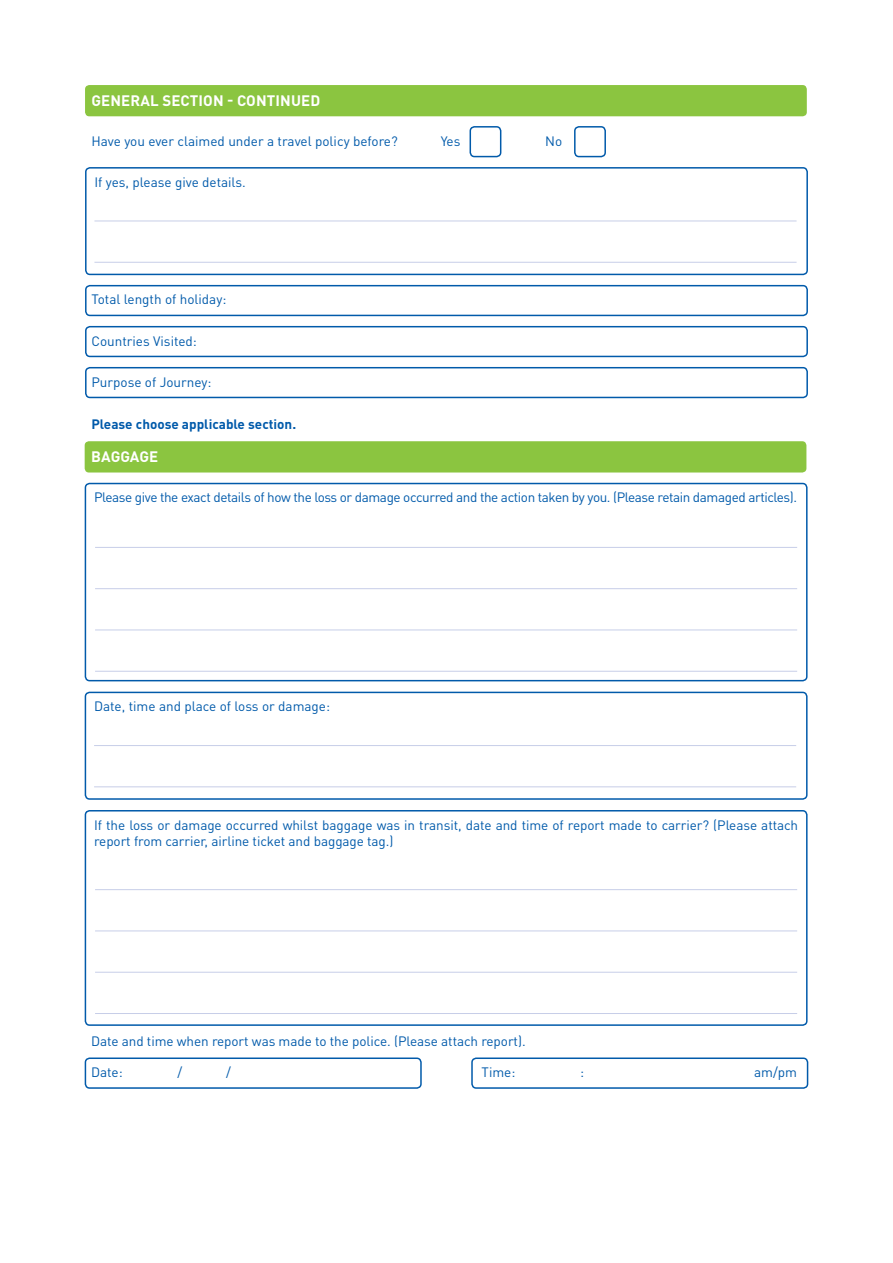
<style>
.page{position:relative;width:893px;height:1263px;background:#fff}
.page>*{position:absolute;margin:0;border:0;box-sizing:border-box;transform-origin:0 0}
.t1{font:700 15px "DIN Pro";letter-spacing:.01em;color:#fff}
.t2{font:13.5px/16.2px "DIN Pro";letter-spacing:-.005em;color:#015aaa}
.t3{font:13.5px "DIN Pro";letter-spacing:-.03em;color:#015aaa}
.t4{font:700 13.5px "DIN Pro";color:#015aaa}
</style>
<div class="page">
<div style="left:471px;top:1057px;width:337px;height:32px;border:2px solid #015aaa;border-radius:4px"></div>
<div style="left:85px;top:1057px;width:337px;height:32px;border:2px solid #015aaa;border-radius:4px"></div>
<div style="left:85px;top:85px;width:722px;height:31px;background:#8bc540;border-radius:4px"></div>
<div style="left:85px;top:441px;width:721px;height:31px;background:#8bc540;border-radius:4px"></div>
<div style="left:470px;top:126px;width:31px;height:31px;border:2px solid #015aaa;border-radius:4px"></div>
<div style="left:574px;top:126px;width:32px;height:31px;border:2px solid #015aaa;border-radius:4px"></div>
<div style="left:85px;top:167px;width:723px;height:108px;border:2px solid #015aaa;border-radius:4px"></div>
<div style="left:85px;top:692px;width:722px;height:108px;border:2px solid #015aaa;border-radius:4px"></div>
<hr style="left:94px;top:221px;width:702px;height:1px;background:#c7cee8">
<hr style="left:94px;top:745px;width:702px;height:1px;background:#c7cee8">
<hr style="left:94px;top:262px;width:702px;height:1px;background:#c7cee8">
<hr style="left:94px;top:786px;width:702px;height:1px;background:#c7cee8">
<div style="left:85px;top:285px;width:723px;height:31px;border:2px solid #015aaa;border-radius:4px"></div>
<div style="left:85px;top:326px;width:723px;height:31px;border:2px solid #015aaa;border-radius:4px"></div>
<div style="left:85px;top:367px;width:723px;height:31px;border:2px solid #015aaa;border-radius:4px"></div>
<div style="left:85px;top:483px;width:722px;height:198px;border:2px solid #015aaa;border-radius:4px"></div>
<div style="left:85px;top:810px;width:722px;height:216px;border:2px solid #015aaa;border-radius:4px"></div>
<hr style="left:95px;top:547px;width:702px;height:1px;background:#c7cee8">
<hr style="left:95px;top:889px;width:702px;height:1px;background:#c7cee8">
<hr style="left:95px;top:630px;width:702px;height:1px;background:#c7cee8">
<hr style="left:95px;top:972px;width:702px;height:1px;background:#c7cee8">
<hr style="left:95px;top:671px;width:702px;height:1px;background:#c7cee8">
<hr style="left:95px;top:1013px;width:702px;height:1px;background:#c7cee8">
<hr style="left:95px;top:588px;width:702px;height:1px;background:#c7cee8">
<hr style="left:95px;top:930px;width:702px;height:1px;background:#c7cee8">
<p class="t1" style="left:91px;top:90px;width:230px">GENERAL SECTION - CONTINUED</p>
<p class="t2" style="left:91px;top:132px;width:308px">Have you ever claimed under a travel policy before?</p>
<p class="t2" style="left:441px;top:132px;width:21px">Yes</p>
<p class="t2" style="left:545px;top:132px;width:19px">No</p>
<p class="t2" style="left:94px;top:173px;width:153px">If yes, please give details.</p>
<p class="t2" style="left:91px;top:291px;width:136px">Total length of holiday:</p>
<p class="t2" style="left:91px;top:332px;width:107px">Countries Visited:</p>
<p class="t2" style="left:91px;top:373px;width:122px">Purpose of Journey:</p>
<p class="t4" style="left:91px;top:415px;width:206px">Please choose applicable section.</p>
<p class="t1" style="left:91px;top:446px;width:69px">BAGGAGE</p>
<p class="t3" style="left:94px;top:488px;width:705px">Please give the exact details of how the loss or damage occurred and the action taken by you. (Please retain damaged articles).</p>
<p class="t2" style="left:94px;top:698px;width:238px">Date, time and place of loss or damage:</p>
<p class="t2" style="left:94px;top:816px;width:706px">If the loss or damage occurred whilst baggage was in transit, date and time of report made to carrier? (Please attach report from carrier, airline ticket and baggage tag.)</p>
<p class="t2" style="left:91px;top:1033px;width:436px">Date and time when report was made to the police. (Please attach report).</p>
<p class="t2" style="left:91px;top:1063px;width:33px">Date:</p>
<p class="t2" style="left:178px;top:1063px;width:6px">/</p>
<p class="t2" style="left:226px;top:1063px;width:6px">/</p>
<p class="t2" style="left:482px;top:1063px;width:35px">Time:</p>
<p class="t2" style="left:580px;top:1063px;width:6px">:</p>
<p class="t2" style="left:754px;top:1063px;width:44px">am/pm</p>
</div>
